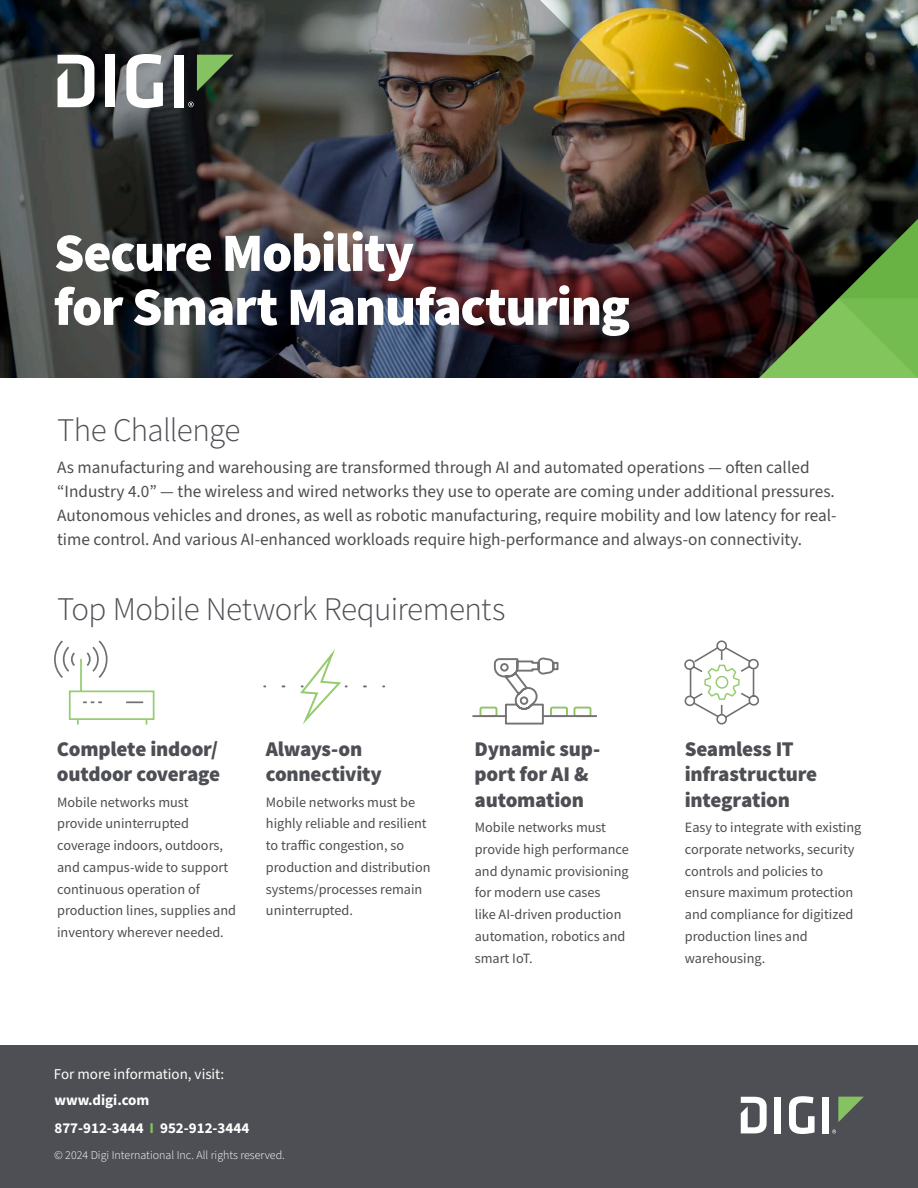
<style>
.page{position:relative;width:918px;height:1188px;background:#fff}
.page>*{position:absolute;margin:0;border:0;box-sizing:border-box;transform-origin:0 0}
.t1{font:900 54px/54px "Source Sans 3";letter-spacing:-.025em;color:#fff}
.t2{font:300 33px "Source Sans Pro";letter-spacing:-.015em;color:#4e4f54}
.t3{font:900 21px/25.5px "Source Sans Pro";letter-spacing:-.01em;color:#4e4f54}
.t4{font:17.25px/24px "Source Sans 3";color:#4d4d4f}
.t5{font:700 15px/27.8px "Source Sans 3";color:#fff}
.t6{font:15px "Source Sans 3";color:#fff}
.t7{font:14.25px/21.8px "Source Sans Pro";color:#4d4d4f}
.t8{font:300 12px "Source Sans 3";color:#fff}
.s1{color:#82c55c}
</style>
<div class="page">
<div style="left:0;top:1045px;width:918px;height:143px;background:#4e4f54"></div>
<div style="left:774px;top:1097px;width:7px;height:36px;background:#fff"></div>
<svg style="left:789px;top:1096px;width:26px;height:38px"></svg>
<div style="left:822px;top:1097px;width:7px;height:36px;background:#fff"></div>
<svg style="left:838px;top:1097px;width:26px;height:25px"></svg>
<svg style="left:741px;top:1097px;width:26px;height:36px"></svg>
<svg style="left:832px;top:1130px;width:4px;height:3px"></svg>
<svg style="left:54px;top:640px;width:101px;height:85px"></svg>
<svg style="left:282px;top:649px;width:65px;height:75px"></svg>
<svg style="left:472px;top:657px;width:125px;height:68px"></svg>
<svg style="left:684px;top:640px;width:75px;height:85px"></svg>
<img style="left:0;top:0;width:918px;height:378px">
<svg style="left:759px;top:205px;width:159px;height:173px;background:#4c6937"></svg>
<div style="left:105px;top:55px;width:10px;height:52px;background:#fff"></div>
<svg style="left:126px;top:54px;width:37px;height:54px"></svg>
<div style="left:174px;top:55px;width:10px;height:52px;background:#fff"></div>
<svg style="left:197px;top:55px;width:36px;height:36px"></svg>
<svg style="left:58px;top:55px;width:36px;height:52px"></svg>
<svg style="left:188px;top:102px;width:6px;height:5px"></svg>
<h1 class="t1" style="left:54px;top:226px;width:578px">Secure Mobility<br>for Smart Manufacturing</h1>
<h2 class="t2" style="left:57px;top:410px;width:185px">The Challenge</h2>
<p class="t4" style="left:57px;top:455px;width:781px">As manufacturing and warehousing are transformed through AI and automated operations — often called “Industry 4.0” — the wireless and wired networks they use to operate are coming under additional pressures.<br>Autonomous vehicles and drones, as well as robotic manufacturing, require mobility and low latency for real&shy;time control. And various AI-enhanced workloads require high-performance and always-on connectivity.</p>
<h2 class="t2" style="left:57px;top:588px;width:450px">Top Mobile Network Requirements</h2>
<h3 class="t3" style="left:57px;top:737px;width:165px">Complete indoor/ outdoor coverage</h3>
<p class="t7" style="left:57px;top:791px;width:180px">Mobile networks must provide uninterrupted coverage indoors, outdoors, and campus-wide to support continuous operation of production lines, supplies and inventory wherever needed.</p>
<h3 class="t3" style="left:266px;top:737px;width:118px">Always-on connectivity</h3>
<p class="t7" style="left:266px;top:791px;width:166px">Mobile networks must be highly reliable and resilient to traffic congestion, so production and distribution systems/processes remain uninterrupted.</p>
<p class="t6" style="left:54px;top:1064px;width:172px">For more information, visit:</p>
<p class="t5" style="left:54px;top:1086px;width:196px">www.digi.com<br>877-912-3444 <span class="s1">I</span> 952-912-3444</p>
<p class="t8" style="left:54px;top:1148px;width:232px">© 2024 Digi International Inc. All rights reserved.</p>
<h3 class="t3" style="left:475px;top:737px;width:127px">Dynamic sup&shy;port for AI &amp; automation</h3>
<p class="t7" style="left:475px;top:816px;width:156px">Mobile networks must provide high performance and dynamic provisioning for modern use cases<br>like AI-driven production automation, robotics and smart IoT.</p>
<h3 class="t3" style="left:685px;top:737px;width:134px">Seamless IT infrastructure integration</h3>
<p class="t7" style="left:685px;top:816px;width:178px">Easy to integrate with existing corporate networks, security controls and policies to ensure maximum protection and compliance for digitized production lines and warehousing.</p>
</div>
